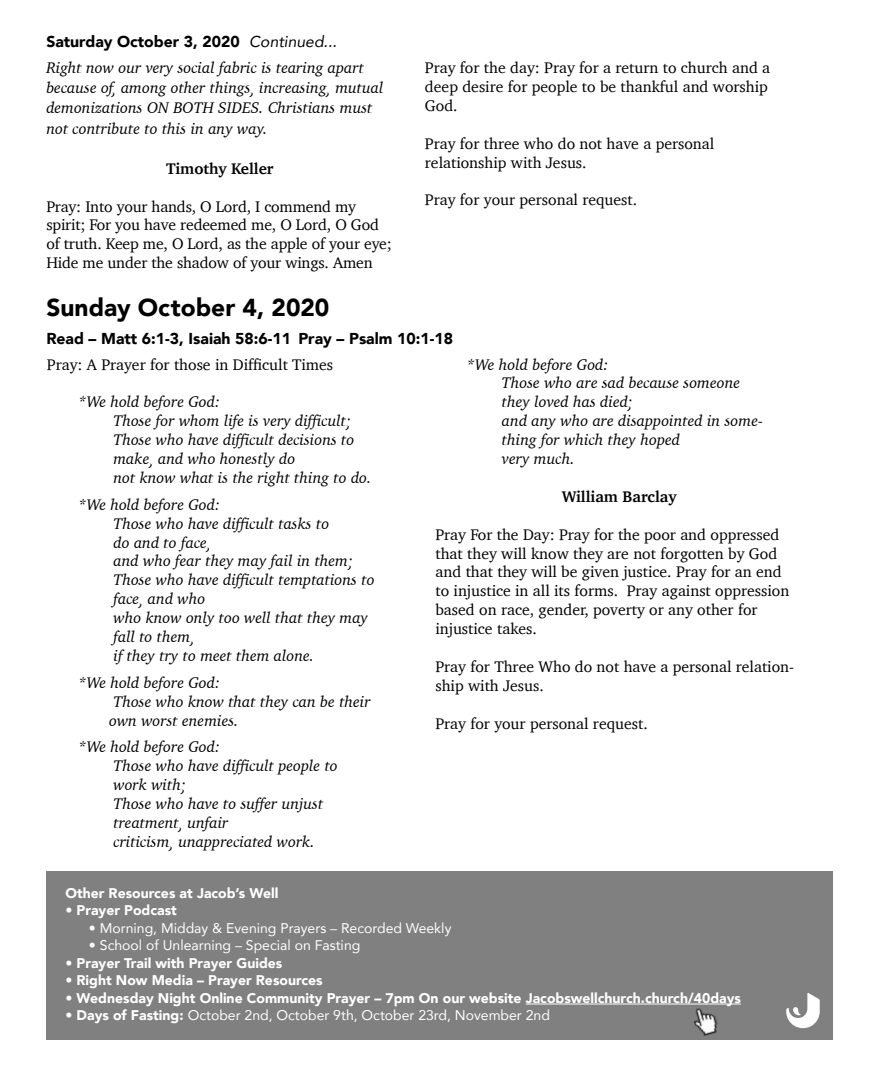
<style>
.page{position:relative;width:882px;height:1071px;background:#fff}
.page>*{position:absolute;margin:0;border:0;box-sizing:border-box;transform-origin:0 0}
.t1{font:900 24.5px "Avenir";color:#000}
.t2{font:italic 15.75px/18.9px "Charter";color:#000}
.t3{font:15.75px/18.9px "Charter";color:#000}
.t4{font:900 15.75px "Avenir";color:#000}
.t5{font:700 15.75px "Charter";color:#000}
.t6{font:900 14px "Avenir";color:#fff}
.t7{font:14px "Avenir";color:#fff}
.s1{font-weight:400;font-style:italic}
.s2{font-weight:900}
</style>
<div class="page">
<div style="left:46px;top:871px;width:787px;height:169px;background:#808080"></div>
<hr style="left:526px;top:1004px;width:215px;height:1px;background:#fff">
<img style="left:691px;top:1004px;width:30px;height:32px">
<svg style="left:786px;top:993px;width:34px;height:36px"></svg>
<p class="t4" style="left:46px;top:28px;width:292px">Saturday October 3, 2020 <span class="s1">Continued...</span></p>
<p class="t2" style="left:46px;top:58px;width:339px;line-height:20.1px">Right now our very social fabric is tearing apart because of, among other things, increasing, mutual demonizations ON BOTH SIDES. Christians must not contribute to this in any way.</p>
<p class="t5" style="left:166px;top:155px;width:109px">Timothy Keller</p>
<p class="t3" style="left:46px;top:197px;width:347px">Pray: Into your hands, O Lord, I commend my spirit; For you have redeemed me, O Lord, O God of truth. Keep me, O Lord, as the apple of your eye; Hide me under the shadow of your wings. Amen</p>
<h1 class="t1" style="left:46px;top:286px;width:285px">Sunday October 4, 2020</h1>
<p class="t3" style="left:425px;top:58px;width:347px">Pray for the day: Pray for a return to church and a deep desire for people to be thankful and worship<br>God.</p>
<p class="t3" style="left:425px;top:134px;width:291px">Pray for three who do not have a personal relationship with Jesus.</p>
<p class="t3" style="left:425px;top:190px;width:214px">Pray for your personal request.</p>
<p class="t4" style="left:46px;top:325px;width:408px">Read – Matt 6:1-3, Isaiah 58:6-11 Pray – Psalm 10:1-18</p>
<p class="t3" style="left:47px;top:355px;width:288px">Pray: A Prayer for those in Difficult Times</p>
<p class="t2" style="left:113px;top:392px;width:260px;text-indent:-35px">*We hold before God:<br>Those for whom life is very difficult;<br>Those who have difficult decisions to make, and who honestly do<br>not know what is the right thing to do.</p>
<p class="t2" style="left:113px;top:495px;width:263px;text-indent:-35px">*We hold before God:<br>Those who have difficult tasks to<br>do and to face,<br>and who fear they may fail in them;<br>Those who have difficult temptations to face, and who<br>who know only too well that they may fall to them,<br>if they try to meet them alone.</p>
<p class="t2" style="left:109px;top:673px;width:263px;text-indent:-31px">*We hold before God:<br>Those who know that they can be their own worst enemies.</p>
<p class="t2" style="left:113px;top:737px;width:226px;text-indent:-35px">*We hold before God:<br>Those who have difficult people to work with;<br>Those who have to suffer unjust treatment, unfair<br>criticism, unappreciated work.</p>
<p class="t2" style="left:502px;top:355px;width:263px;text-indent:-35px">*We hold before God:<br>Those who are sad because someone they loved has died;<br>and any who are disappointed in some&shy;thing for which they hoped<br>very much.</p>
<p class="t5" style="left:562px;top:483px;width:116px">William Barclay</p>
<p class="t3" style="left:435px;top:525px;width:355px">Pray For the Day: Pray for the poor and oppressed that they will know they are not forgotten by God and that they will be given justice. Pray for an end to injustice in all its forms. Pray against oppression based on race, gender, poverty or any other for injustice takes.</p>
<p class="t3" style="left:435px;top:657px;width:360px">Pray for Three Who do not have a personal relation&shy;ship with Jesus.</p>
<p class="t3" style="left:435px;top:714px;width:214px">Pray for your personal request.</p>
<p class="t6" style="left:65px;top:881px;width:215px">Other Resources at Jacob’s Well</p>
<p class="t6" style="left:65px;top:899px;width:113px">• Prayer Podcast</p>
<p class="t7" style="left:89px;top:917px;width:364px">• Morning, Midday &amp; Evening Prayers – Recorded Weekly</p>
<p class="t7" style="left:89px;top:934px;width:273px">• School of Unlearning – Special on Fasting</p>
<p class="t6" style="left:65px;top:951px;width:219px">• Prayer Trail with Prayer Guides</p>
<p class="t6" style="left:65px;top:969px;width:259px">• Right Now Media – Prayer Resources</p>
<p class="t6" style="left:65px;top:986px;width:677px">• Wednesday Night Online Community Prayer – 7pm On our website Jacobswellchurch.church/40days</p>
<p class="t7" style="left:65px;top:1004px;width:486px"><span class="s2">• Days of Fasting:</span> October 2nd, October 9th, October 23rd, November 2nd</p>
</div>
